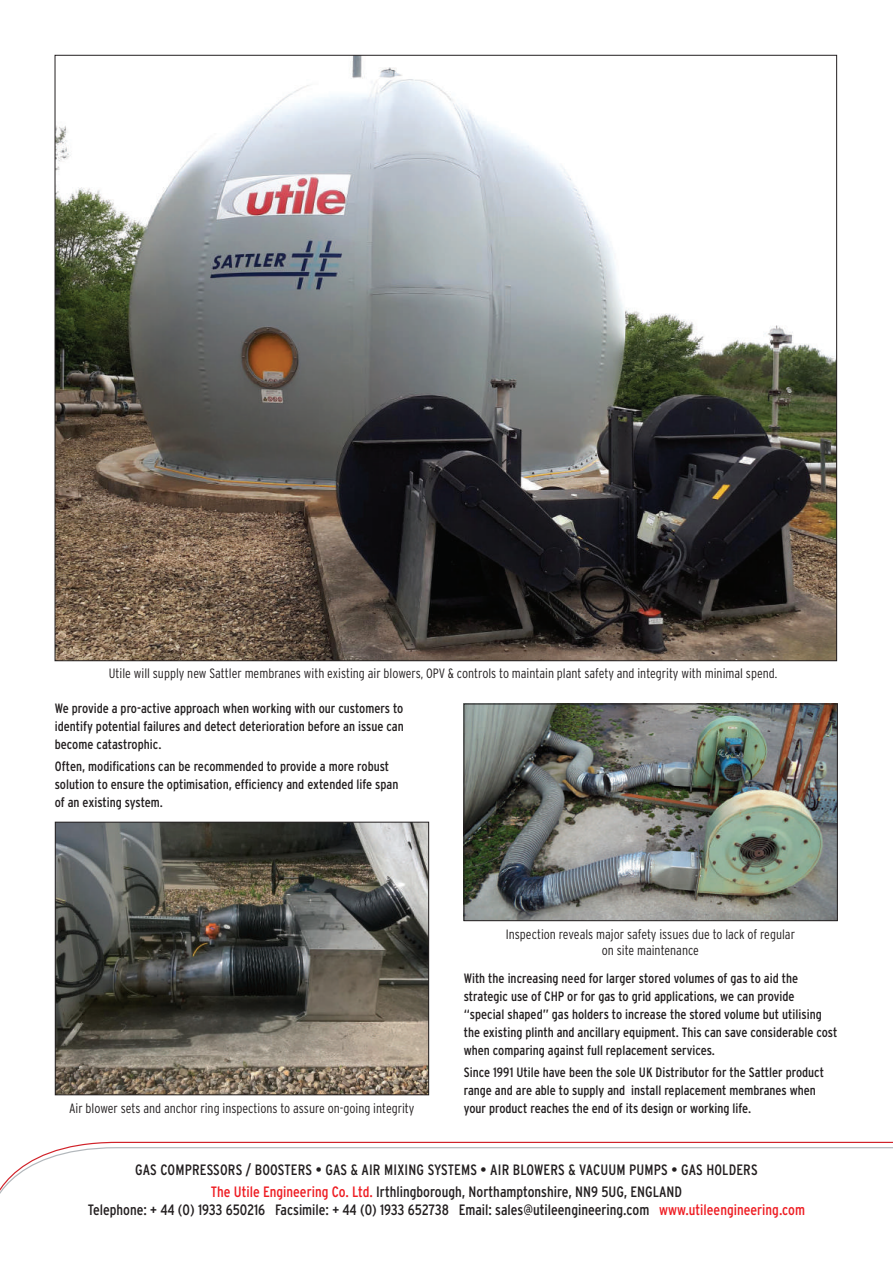
<style>
.page{position:relative;width:893px;height:1263px;background:#fff}
.page>*{position:absolute;margin:0;border:0;box-sizing:border-box;transform-origin:0 0}
.t1{font:condensed 15px/22.2px "Interstate";color:#231f20;text-align:center}
.t2{font:condensed 13.5px/18px "Interstate";color:#231f20}
.t3{font:300 condensed 13.5px/16.5px "Interstate";color:#231f20;text-align:center}
.s1{color:#ee1d23}
</style>
<div class="page">
<img style="left:57px;top:824px;width:370px;height:269px">
<div style="left:55px;top:822px;width:374px;height:273px;border:1px solid #231f20"></div>
<img style="left:466px;top:706px;width:369px;height:213px">
<div style="left:464px;top:704px;width:373px;height:217px;border:1px solid #231f20"></div>
<img style="left:57px;top:57px;width:778px;height:602px">
<svg style="left:72px;top:1141px;width:821px;height:5px"></svg>
<svg style="left:0;top:1146px;width:893px;height:48px"></svg>
<p class="t3" style="left:109px;top:665px;width:670px">Utile will supply new Sattler membranes with existing air blowers, OPV &amp; controls to maintain plant safety and integrity with minimal spend.</p>
<p class="t2" style="left:55px;top:699px;width:351px;text-align:justify">We provide a pro-active approach when working with our customers to identify potential failures and detect deterioration before an issue can become catastrophic.</p>
<p class="t2" style="left:55px;top:757px;width:345px">Often, modifications can be recommended to provide a more robust solution to ensure the optimisation, efficiency and extended life span of an existing system.</p>
<p class="t3" style="left:506px;top:925px;width:291px">Inspection reveals major safety issues due to lack of regular on site maintenance</p>
<p class="t2" style="left:464px;top:969px;width:375px">With the increasing need for larger stored volumes of gas to aid the strategic use of CHP or for gas to grid applications, we can provide “special shaped” gas holders to increase the stored volume but utilising the existing plinth and ancillary equipment. This can save considerable cost when comparing against full replacement services.</p>
<p class="t2" style="left:464px;top:1063px;width:362px">Since 1991 Utile have been the sole UK Distributor for the Sattler product range and are able to supply and install replacement membranes when</p>
<p class="t3" style="left:69px;top:1100px;width:347px">Air blower sets and anchor ring inspections to assure on-going integrity</p>
<p class="t2" style="left:464px;top:1099px;width:289px">your product reaches the end of its design or working life.</p>
<p class="t1" style="left:135px;top:1159px;width:624px">GAS COMPRESSORS / BOOSTERS • GAS &amp; AIR MIXING SYSTEMS • AIR BLOWERS &amp; VACUUM PUMPS • GAS HOLDERS<br><span class="s1">The Utile Engineering Co. Ltd.</span> Irthlingborough, Northamptonshire, NN9 5UG, ENGLAND</p>
<p class="t1" style="left:88px;top:1199px;width:719px">Telephone: + 44 (0) 1933 650216 Facsimile: + 44 (0) 1933 652738 Email: sales@utileengineering.com <span class="s1">www.utileengineering.com</span></p>
</div>
